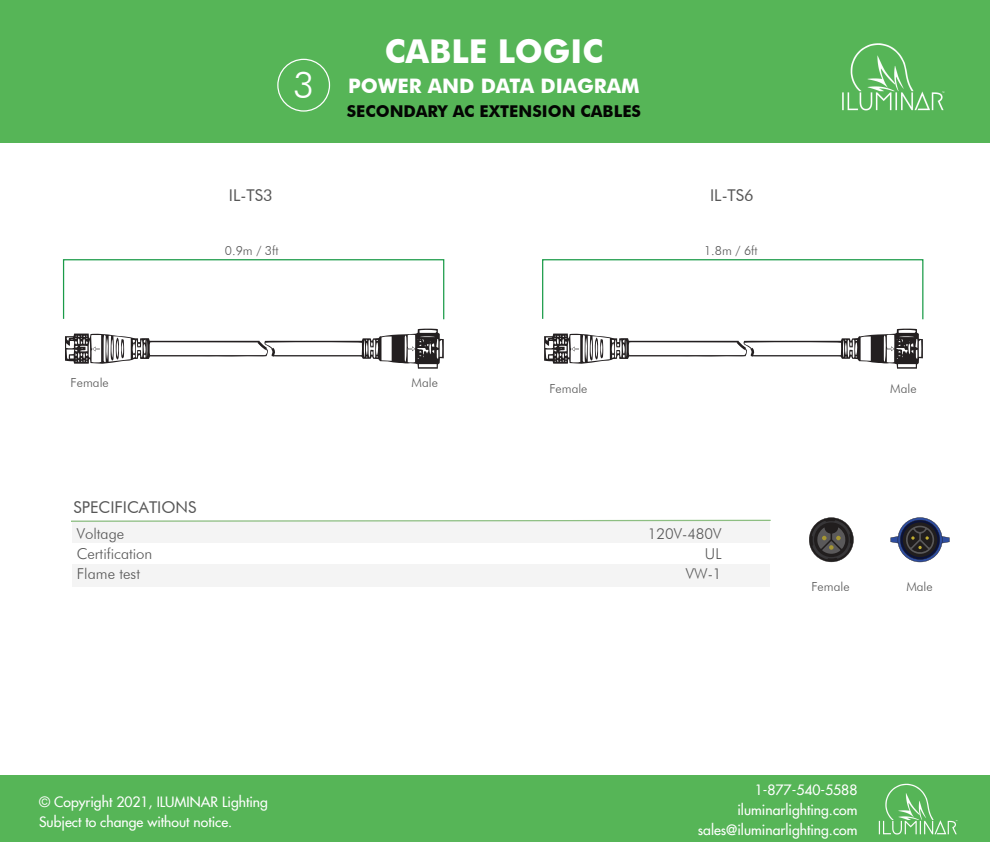
<style>
.page{position:relative;width:990px;height:842px;background:#fff}
.page>*{position:absolute;margin:0;border:0;box-sizing:border-box;transform-origin:0 0}
.t1{font:700 32.88px "Futura BT";color:#fff}
.t2{font:700 20px "Futura BT";color:#fff}
.t3{font:16.25px "Futura BT";color:#575757}
.t4{font:700 16.25px "Futura BT";color:#040503}
.t5{font:300 15px/20px "Futura BT";color:#575757}
.t6{font:500 14px/20px "Futura";color:#fff}
.t7{font:300 12.5px "Futura BT";color:#575757}
.s1{font-weight:300;font-size:36.62px}
</style>
<div class="page">
<svg style="left:891px;top:517px;width:59px;height:45px"></svg>
<svg style="left:809px;top:517px;width:45px;height:45px"></svg>
<svg style="left:65px;top:328px;width:379px;height:41px"></svg>
<svg style="left:62px;top:259px;width:383px;height:61px"></svg>
<svg style="left:544px;top:328px;width:379px;height:41px"></svg>
<svg style="left:542px;top:259px;width:382px;height:61px"></svg>
<svg style="left:71px;top:519px;width:700px;height:3px"></svg>
<div style="left:72px;top:520px;width:697px;height:23px;background:#f4f4f4"></div>
<div style="left:72px;top:564px;width:697px;height:23px;background:#f4f4f4"></div>
<div style="left:0;top:0;width:990px;height:142px;background:#56b557"></div>
<img style="left:842px;top:43px;width:103px;height:68px">
<div style="left:277px;top:59px;width:53px;height:53px;border:1px solid #fff;border-radius:50%"></div>
<div style="left:0;top:775px;width:990px;height:67px;background:#56b557"></div>
<img style="left:878px;top:783px;width:80px;height:52px">
<h1 class="t1" style="left:385px;top:31px;width:220px">CABLE LOGIC</h1>
<h2 class="t2" style="left:293px;top:73px;width:348px"><span class="s1">3</span> POWER AND DATA DIAGRAM</h2>
<p class="t4" style="left:347px;top:102px;width:296px">SECONDARY AC EXTENSION CABLES</p>
<p class="t3" style="left:229px;top:186px;width:45px">IL-TS3</p>
<p class="t3" style="left:710px;top:186px;width:45px">IL-TS6</p>
<p class="t7" style="left:225px;top:243px;width:55px">0.9m / 3ft</p>
<p class="t7" style="left:71px;top:375px;width:40px">Female</p>
<p class="t7" style="left:412px;top:375px;width:28px">Male</p>
<p class="t7" style="left:704px;top:243px;width:55px">1.8m / 6ft</p>
<p class="t7" style="left:549px;top:381px;width:40px">Female</p>
<p class="t7" style="left:890px;top:381px;width:28px">Male</p>
<p class="t3" style="left:74px;top:497px;width:124px">SPECIFICATIONS</p>
<p class="t5" style="left:77px;top:523px;width:77px">Voltage<br>Certification<br>Flame test</p>
<p class="t5" style="left:648px;top:523px;width:75px;text-align:right">120V-480V<br>UL<br>VW-1</p>
<p class="t7" style="left:811px;top:579px;width:40px">Female</p>
<p class="t7" style="left:906px;top:579px;width:28px">Male</p>
<p class="t6" style="left:39px;top:792px;width:230px">© Copyright 2021, ILUMINAR Lighting<br>Subject to change without notice.</p>
<p class="t6" style="left:698px;top:779px;width:161px;text-align:right">1-877-540-5588 iluminarlighting.com sales@iluminarlighting.com</p>
</div>
